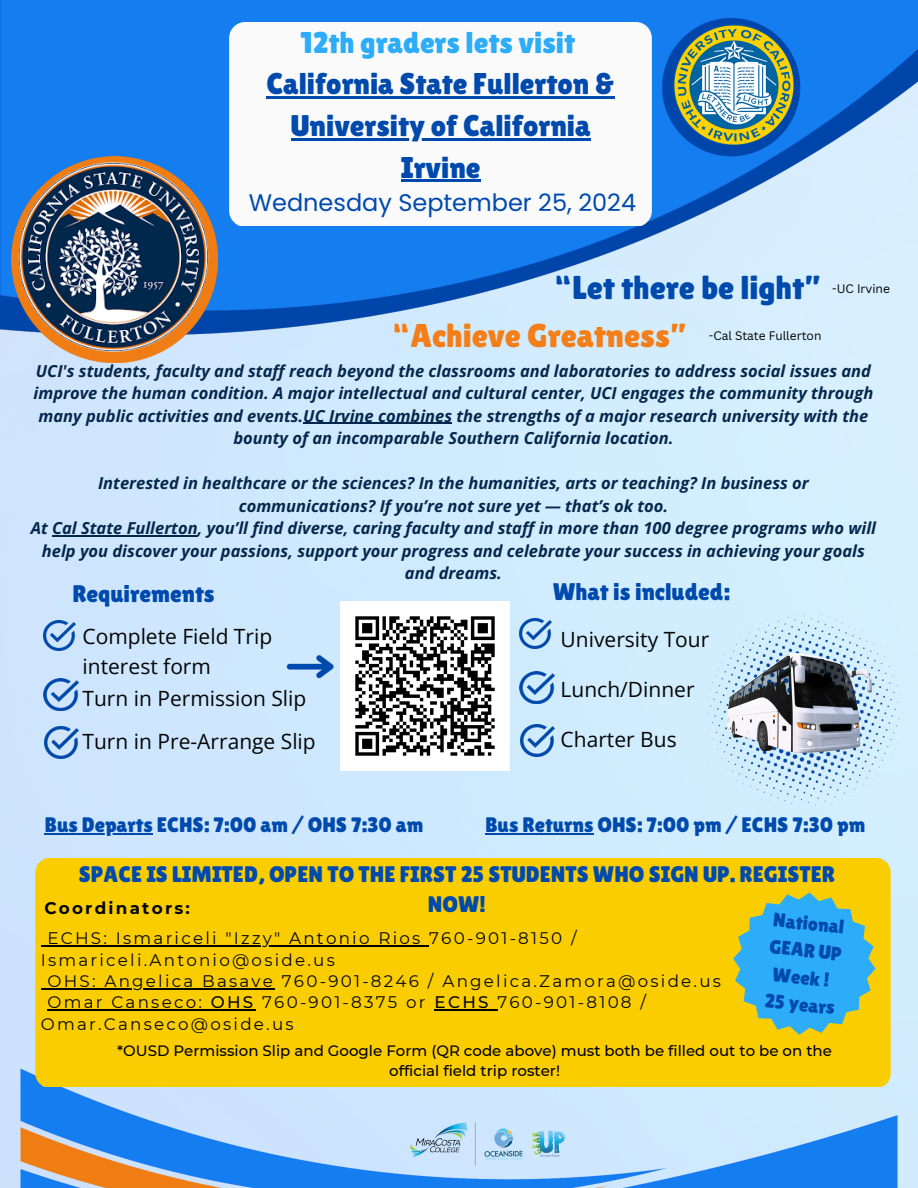
<style>
.page{position:relative;width:918px;height:1188px;background:#fff}
.page>*{position:absolute;margin:0;border:0;box-sizing:border-box;transform-origin:0 0}
.t1{font:33px "Lilita One";color:#f47e17}
.t2{font:33px "Lilita One";color:#004aad}
.t3{font:30px/41.7px "Lilita One";color:#004aad;text-align:center}
.t4{font:24px "Lilita One";color:#004aad}
.t5{font:24px "Poppins";color:#004aad}
.t6{font:22.5px "Lilita One";color:#004aad}
.t7{font:21px/29.2px "Open Sans";color:#040606}
.t8{font:21px "Lilita One";color:#004aad}
.t9{font:19.5px/27px "Lilita One";color:#004aad;text-align:center}
.t10{font:16.8px/21.3px "Montserrat";letter-spacing:.135em;color:#040606}
.t11{font:700 16.8px "Montserrat";letter-spacing:.135em;color:#040606}
.t12{font:italic 700 16.5px/22.5px "Open Sans";color:#04274c;text-align:center}
.t13{font:500 15px/20.2px "Montserrat";color:#000;text-align:center}
.t14{font:12px "Canva Sans";color:#000}
.s1{color:#2dacfa}
.s2{font-weight:500}
</style>
<div class="page">
<div style="left:0;top:342px;width:918px;height:846px;background:#cfeafe"></div>
<img style="left:14px;top:1061px;width:891px;height:127px">
<img style="left:0;top:0;width:918px;height:342px">
<img style="left:673px;top:24px;width:121px;height:121px">
<img style="left:11px;top:157px;width:206px;height:206px">
<img style="left:19px;top:162px;width:189px;height:190px">
<div style="left:35px;top:859px;width:855px;height:227px;background:#facd00"></div>
<img style="left:230px;top:23px;width:422px;height:202px">
<img style="left:519px;top:618px;width:33px;height:31px">
<img style="left:519px;top:671px;width:35px;height:33px">
<img style="left:521px;top:725px;width:33px;height:31px">
<img style="left:43px;top:620px;width:33px;height:31px">
<img style="left:43px;top:678px;width:35px;height:33px">
<img style="left:45px;top:727px;width:33px;height:31px">
<img style="left:704px;top:609px;width:200px;height:203px">
<img style="left:727px;top:654px;width:144px;height:99px">
<img style="left:279px;top:647px;width:61px;height:39px">
<img style="left:341px;top:601px;width:168px;height:169px">
<img style="left:410px;top:1123px;width:155px;height:43px">
<svg style="left:733px;top:892px;width:143px;height:143px;background:#6ab5af"></svg>
<svg style="left:41px;top:945px;width:6px;height:2px"></svg>
<hr style="left:47px;top:945px;width:382px;height:2px;background:#040606">
<hr style="left:47px;top:988px;width:228px;height:1px;background:#040606">
<hr style="left:47px;top:1010px;width:164px;height:1px;background:#040606">
<hr style="left:211px;top:1010px;width:45px;height:1px;background:#040606">
<hr style="left:435px;top:1010px;width:56px;height:1px;background:#040606">
<hr style="left:45px;top:833px;width:108px;height:1px;background:#004aad">
<hr style="left:303px;top:423px;width:149px;height:1px;background:#04274c">
<hr style="left:52px;top:535px;width:146px;height:1px;background:#04274c">
<hr style="left:266px;top:97px;width:349px;height:2px;background:#004aad">
<hr style="left:291px;top:138px;width:300px;height:2px;background:#004aad">
<hr style="left:401px;top:180px;width:80px;height:2px;background:#004aad">
<hr style="left:485px;top:833px;width:108px;height:1px;background:#004aad">
<h5 class="t3" style="left:266px;top:21px;width:350px"><span class="s1">12th graders lets visit<br></span>California State Fullerton &amp;</h5>
<h6 class="t3" style="left:291px;top:105px;width:301px">University of California<br>Irvine</h6>
<p class="t5" style="left:249px;top:185px;width:389px">Wednesday September 25, 2024</p>
<h4 class="t2" style="left:554px;top:268px;width:269px">“Let there be light”</h4>
<h4 class="t1" style="left:392px;top:316px;width:297px">“Achieve Greatness”</h4>
<p class="t12" style="left:34px;top:359px;width:841px">UCI's students, faculty and staff reach beyond the classrooms and laboratories to address social issues and improve the human condition. A major intellectual and cultural center, UCI engages the community through many public activities and events.UC Irvine combines the strengths of a major research university with the bounty of an incomparable Southern California location.</p>
<h2 class="t12" style="left:31px;top:472px;width:847px">Interested in healthcare or the sciences? In the humanities, arts or teaching? In business or communications? If you’re not sure yet — that’s ok too.<br>At Cal State Fullerton, you’ll find diverse, caring faculty and staff in more than 100 degree programs who will help you discover your passions, support your progress and celebrate your success in achieving your goals and dreams.</h2>
<p class="t14" style="left:832px;top:281px;width:59px">-UC Irvine</p>
<p class="t14" style="left:709px;top:327px;width:114px">-Cal State Fullerton</p>
<p class="t4" style="left:72px;top:580px;width:144px">Requirements</p>
<p class="t4" style="left:553px;top:578px;width:179px">What is included:</p>
<p class="t7" style="left:83px;top:622px;width:191px">Complete Field Trip interest form</p>
<p class="t7" style="left:83px;top:677px;width:235px;line-height:42.8px">Turn in Permission Slip<br>Turn in Pre-Arrange Slip</p>
<p class="t8" style="left:45px;top:813px;width:380px">Bus Departs ECHS: 7:00 am / OHS 7:30 am</p>
<p class="t7" style="left:561px;top:624px;width:150px">University Tour</p>
<p class="t7" style="left:561px;top:674px;width:135px">Lunch/Dinner</p>
<p class="t7" style="left:561px;top:724px;width:118px">Charter Bus</p>
<p class="t8" style="left:485px;top:813px;width:382px">Bus Returns OHS: 7:00 pm / ECHS 7:30 pm</p>
<p class="t6" style="left:79px;top:861px;width:758px">SPACE IS LIMITED, OPEN TO THE FIRST 25 STUDENTS WHO SIGN UP. REGISTER</p>
<p class="t11" style="left:44px;top:898px;width:147px">Coordinators:</p>
<p class="t6" style="left:428px;top:891px;width:60px">NOW!</p>
<h4 class="t10" style="left:41px;top:928px;width:537px;text-indent:7px">ECHS: Ismariceli "Izzy" Antonio Rios 760-901-8150 /<br>Ismariceli.Antonio@oside.us</h4>
<h4 class="t10" style="left:47px;top:970px;width:675px">OHS: Angelica Basave 760-901-8246 / Angelica.Zamora@oside.us</h4>
<h4 class="t10" style="left:47px;top:992px;width:600px">Omar Canseco: <span class="s2">OHS</span> 760-901-8375 or <span class="s2">ECHS</span> 760-901-8108 /</h4>
<h4 class="t10" style="left:41px;top:1013px;width:254px">Omar.Canseco@oside.us</h4>
<p class="t9" style="left:774px;top:906px;width:75px;rotate:6deg">National<br>GEAR UP<br>Week !<br>25 years</p>
<h4 class="t13" style="left:117px;top:1040px;width:716px">*OUSD Permission Slip and Google Form (QR code above) must both be filled out to be on the official field trip roster!</h4>
</div>
